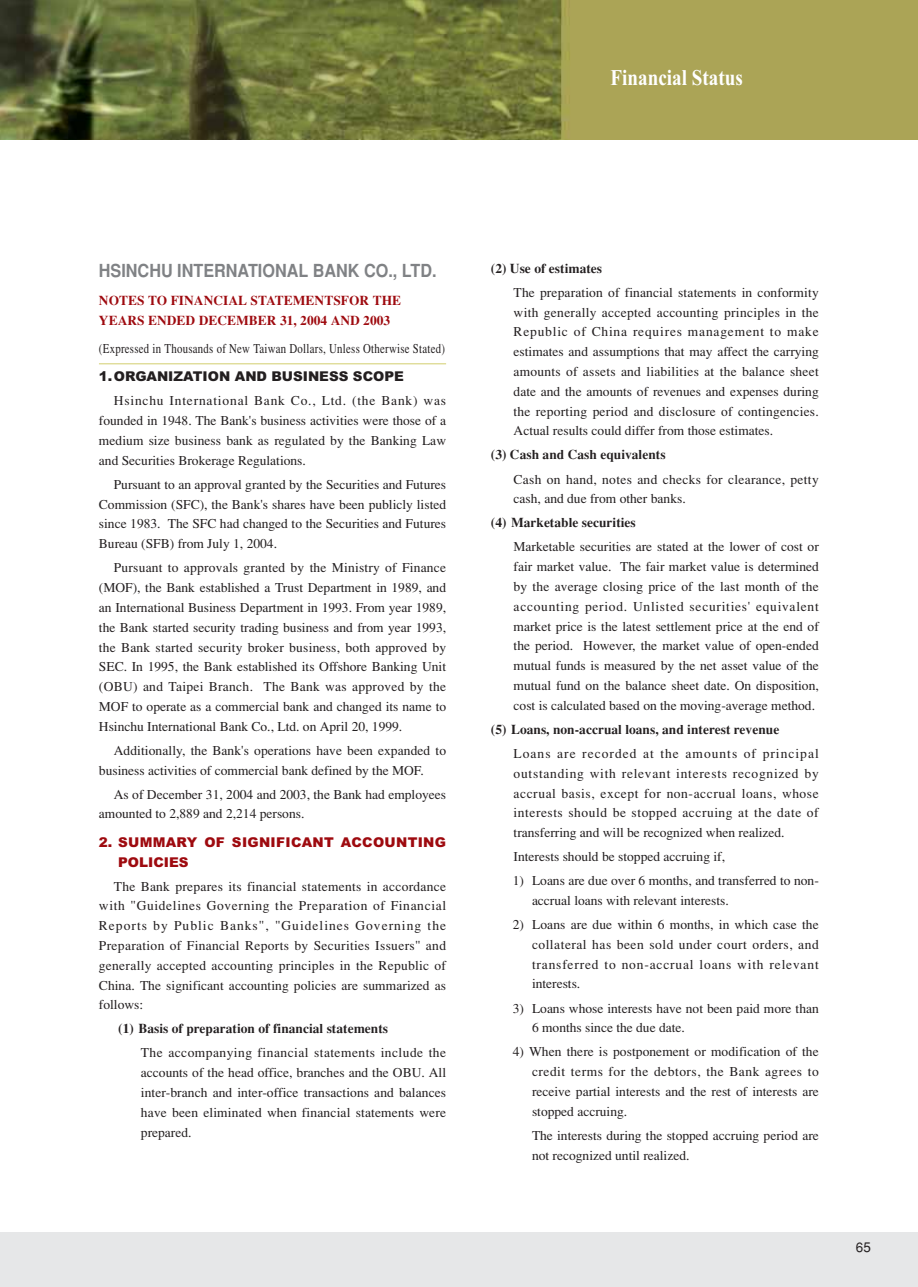
<style>
.page{position:relative;width:918px;height:1287px;background:#fff}
.page>*{position:absolute;margin:0;border:0;box-sizing:border-box;transform-origin:0 0}
.t1{font:700 22.5px "Times New Roman";color:#fff;scale:.85 1}
.t2{font:700 18px "Helvetica";color:#808285;scale:.9 1}
.t3{font:13.5px/19.8px "Times";color:#231f20;text-align:justify}
.t4{font:700 13.5px "Times";color:#231f20}
.t5{font:13.5px/19.8px "Times";letter-spacing:.02em;color:#231f20}
.t6{font:700 13.5px/19.8px "Times";color:#9e0a0f}
.t7{font:13.5px "Times";letter-spacing:.025em;color:#231f20;scale:.8 1}
.t8{font:900 13.5px/19.8px "Arial";letter-spacing:.02em;color:#9e0a0f}
.t9{font:900 13.5px "Arial";color:#231f20}
.t10{font:13.5px "Helvetica";color:#231f20}
</style>
<div class="page">
<img style="left:0;top:0;width:918px;height:140px">
<div style="left:0;top:1232px;width:918px;height:55px;background:#e6e7e8"></div>
<hr style="left:99px;top:363px;width:347px;height:1px;background:#d2ce6e">
<h1 class="t1" style="left:611px;top:70px;width:157px">Financial Status</h1>
<h2 class="t2" style="left:99px;top:264px;width:377px">HSINCHU INTERNATIONAL BANK CO., LTD.</h2>
<p class="t6" style="left:99px;top:292px;width:304px">NOTES TO FINANCIAL STATEMENTSFOR THE<br>YEARS ENDED DECEMBER 31, 2004 AND 2003</p>
<p class="t7" style="left:99px;top:344px;width:434px">(Expressed in Thousands of New Taiwan Dollars, Unless Otherwise Stated)</p>
<p class="t9" style="left:99px;top:369px;width:307px">1.ORGANIZATION AND BUSINESS SCOPE</p>
<p class="t3" style="left:99px;top:392px;width:349px;text-indent:15px">Hsinchu International Bank Co., Ltd. (the Bank) was founded in 1948. The Bank's business activities were those of a medium size business bank as regulated by the Banking Law and Securities Brokerage Regulations.</p>
<p class="t3" style="left:99px;top:476px;width:349px;text-indent:15px">Pursuant to an approval granted by the Securities and Futures Commission (SFC), the Bank's shares have been publicly listed since 1983. The SFC had changed to the Securities and Futures Bureau (SFB) from July 1, 2004.</p>
<p class="t3" style="left:99px;top:559px;width:349px;text-indent:15px">Pursuant to approvals granted by the Ministry of Finance (MOF), the Bank established a Trust Department in 1989, and an International Business Department in 1993. From year 1989, the Bank started security trading business and from year 1993, the Bank started security broker business, both approved by SEC. In 1995, the Bank established its Offshore Banking Unit (OBU) and Taipei Branch. The Bank was approved by the MOF to operate as a commercial bank and changed its name to Hsinchu International Bank Co., Ltd. on April 20, 1999.</p>
<p class="t3" style="left:99px;top:742px;width:349px;text-indent:15px">Additionally, the Bank's operations have been expanded to business activities of commercial bank defined by the MOF.</p>
<p class="t3" style="left:99px;top:785px;width:349px;text-indent:15px">As of December 31, 2004 and 2003, the Bank had employees amounted to 2,889 and 2,214 persons.</p>
<p class="t8" style="left:118px;top:832px;width:329px;text-indent:-19px">2. SUMMARY OF SIGNIFICANT ACCOUNTING<br>POLICIES</p>
<p class="t3" style="left:99px;top:877px;width:349px;text-indent:15px">The Bank prepares its financial statements in accordance with "Guidelines Governing the Preparation of Financial Reports by Public Banks", "Guidelines Governing the Preparation of Financial Reports by Securities Issuers" and generally accepted accounting principles in the Republic of China. The significant accounting policies are summarized as follows:</p>
<p class="t4" style="left:118px;top:1024px;width:272px">(1) Basis of preparation of financial statements</p>
<p class="t3" style="left:141px;top:1044px;width:307px">The accompanying financial statements include the accounts of the head office, branches and the OBU. All inter-branch and inter-office transactions and balances have been eliminated when financial statements were prepared.</p>
<p class="t4" style="left:491px;top:263px;width:113px">(2) Use of estimates</p>
<p class="t3" style="left:514px;top:284px;width:307px">The preparation of financial statements in conformity with generally accepted accounting principles in the Republic of China requires management to make estimates and assumptions that may affect the carrying amounts of assets and liabilities at the balance sheet date and the amounts of revenues and expenses during the reporting period and disclosure of contingencies.<br>Actual results could differ from those estimates.</p>
<p class="t4" style="left:491px;top:450px;width:176px">(3) Cash and Cash equivalents</p>
<p class="t5" style="left:514px;top:470px;width:307px">Cash on hand, notes and checks for clearance, petty cash, and due from other banks.</p>
<p class="t4" style="left:491px;top:518px;width:146px">(4) Marketable securities</p>
<p class="t3" style="left:514px;top:538px;width:307px">Marketable securities are stated at the lower of cost or fair market value. The fair market value is determined by the average closing price of the last month of the accounting period. Unlisted securities' equivalent market price is the latest settlement price at the end of the period. However, the market value of open-ended mutual funds is measured by the net asset value of the mutual fund on the balance sheet date. On disposition, cost is calculated based on the moving-average method.</p>
<p class="t4" style="left:491px;top:724px;width:290px">(5) Loans, non-accrual loans, and interest revenue</p>
<p class="t3" style="left:514px;top:745px;width:307px">Loans are recorded at the amounts of principal outstanding with relevant interests recognized by accrual basis, except for non-accrual loans, whose interests should be stopped accruing at the date of transferring and will be recognized when realized.</p>
<p class="t3" style="left:514px;top:848px;width:213px">Interests should be stopped accruing if,</p>
<p class="t3" style="left:532px;top:872px;width:288px;text-indent:-19px">1) Loans are due over 6 months, and transferred to non&shy;accrual loans with relevant interests.</p>
<p class="t3" style="left:532px;top:916px;width:288px;text-indent:-19px">2) Loans are due within 6 months, in which case the collateral has been sold under court orders, and transferred to non-accrual loans with relevant interests.</p>
<p class="t3" style="left:532px;top:999px;width:288px;text-indent:-19px">3) Loans whose interests have not been paid more than<br>6 months since the due date.</p>
<p class="t3" style="left:532px;top:1043px;width:288px;text-indent:-19px">4) When there is postponement or modification of the credit terms for the debtors, the Bank agrees to receive partial interests and the rest of interests are stopped accruing.</p>
<p class="t3" style="left:532px;top:1127px;width:288px">The interests during the stopped accruing period are not recognized until realized.</p>
<p class="t10" style="left:856px;top:1242px;width:17px">65</p>
</div>
